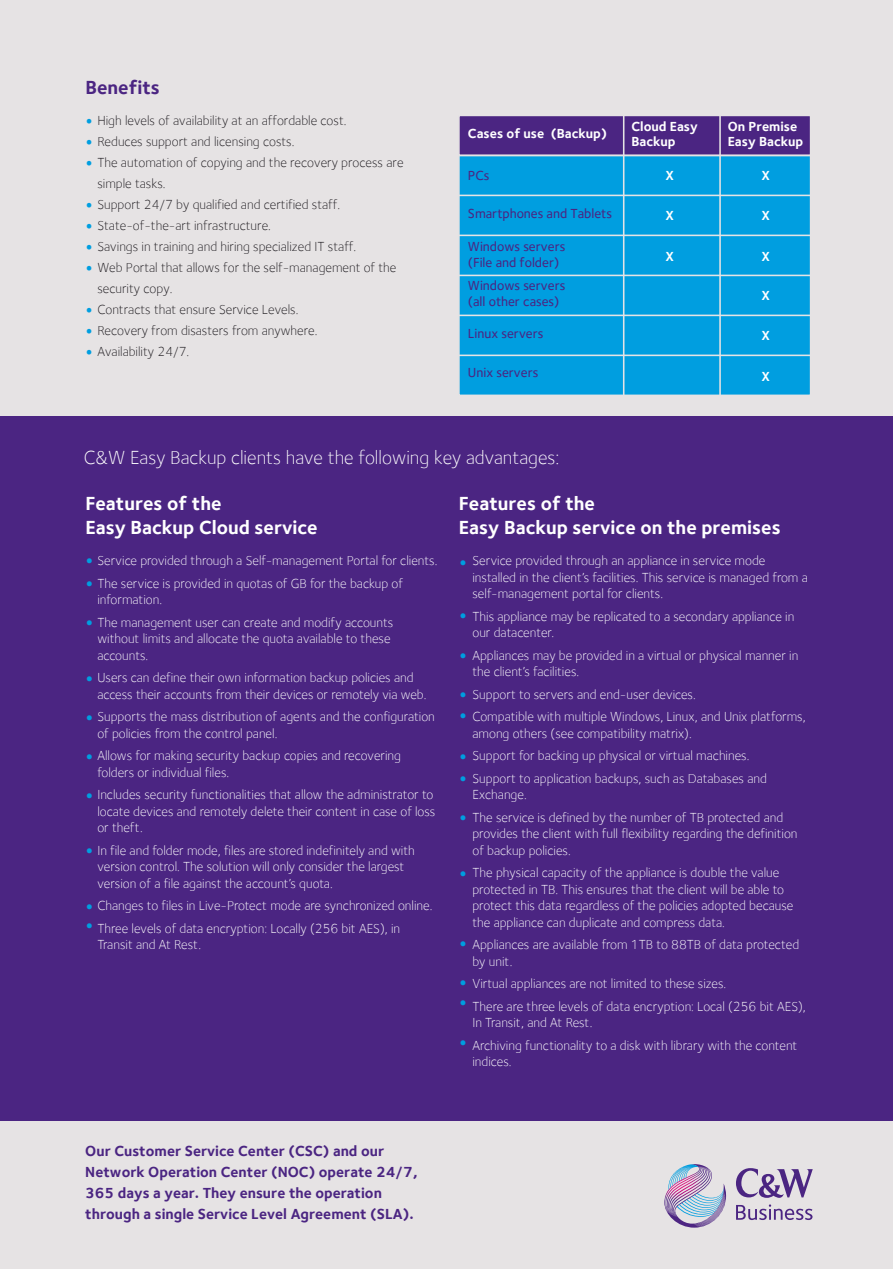
<style>
.page{position:relative;width:893px;height:1269px;background:#fff}
.page>*{position:absolute;margin:0;border:0;box-sizing:border-box;transform-origin:0 0}
.t1{font:500 22.5px/39px "Vista Sans OT";color:#009ee0}
.t2{font:500 21px/21px "Vista Sans OT";color:#009ee0;text-align:justify}
.t3{font:700 19.5px/24px "Foundry Sterling";color:#fff}
.t4{font:300 19.5px "Foundry Sterling";color:#fff}
.t5{font:700 19.5px "Foundry Sterling";color:#4b2582}
.t6{font:700 15px/21px "Foundry Sterling";color:#4b2582}
.t7{font:300 13.5px/16.5px "Foundry Sterling";color:#fff}
.t8{font:300 13.5px/21px "Foundry Sterling";color:#1a171c}
.t9{font:500 13.5px/16.5px "Foundry Sterling";color:#4b2582}
.t10{font:700 13.5px/15px "Foundry Sterling";color:#fff}
</style>
<div class="page">
<div style="left:0;top:1120px;width:893px;height:148px;background:#e6e3e4"></div>
<div style="left:0;top:0;width:893px;height:416px;background:#e6e3e4"></div>
<svg style="left:736px;top:1204px;width:76px;height:15px"></svg>
<svg style="left:736px;top:1168px;width:77px;height:29px"></svg>
<svg style="left:664px;top:1164px;width:62px;height:63px"></svg>
<div style="left:0;top:416px;width:893px;height:704px;background:#4b2582"></div>
<div style="left:458px;top:115px;width:353px;height:281px;background:#009ee0;border:2px solid #e6e3e4"></div>
<div style="left:458px;top:115px;width:353px;height:41px;background:#4b2582;border:2px solid #e6e3e4"></div>
<hr style="left:459px;top:354px;width:351px;height:2px;background:#e6e3e4">
<hr style="left:459px;top:314px;width:351px;height:2px;background:#e6e3e4">
<hr style="left:459px;top:274px;width:351px;height:2px;background:#e6e3e4">
<hr style="left:459px;top:234px;width:351px;height:2px;background:#e6e3e4">
<hr style="left:459px;top:194px;width:351px;height:2px;background:#e6e3e4">
<hr style="left:459px;top:155px;width:351px;height:1px;background:#e6e3e4">
<hr style="left:719px;top:115px;width:2px;height:280px;background:#e6e3e4">
<hr style="left:623px;top:115px;width:1px;height:280px;background:#e6e3e4">
<h3 class="t5" style="left:85px;top:76px;width:76px">Benefits</h3>
<p class="t8" style="left:97px;top:110px;width:308px">High levels of availability at an affordable cost.<br>Reduces support and licensing costs.<br>The automation of copying and the recovery process are simple tasks.<br>Support 24/7 by qualified and certified staff.<br>State-of-the-art infrastructure.<br>Savings in training and hiring specialized IT staff.<br>Web Portal that allows for the self-management of the security copy.<br>Contracts that ensure Service Levels.<br>Recovery from disasters from anywhere.<br>Availability 24/7.</p>
<h2 class="t2" style="left:85px;top:110px;width:9px">• • •</h2>
<h2 class="t2" style="left:85px;top:194px;width:9px">• • • •</h2>
<h2 class="t2" style="left:85px;top:299px;width:9px">• • •</h2>
<p class="t10" style="left:468px;top:126px;width:141px">Cases of use (Backup)</p>
<p class="t10" style="left:631px;top:119px;width:68px">Cloud Easy<br>Backup</p>
<p class="t10" style="left:665px;top:167px;width:10px">X</p>
<p class="t10" style="left:665px;top:208px;width:10px">X</p>
<p class="t10" style="left:665px;top:248px;width:10px">X</p>
<p class="t9" style="left:468px;top:167px;width:23px">PCs</p>
<p class="t9" style="left:468px;top:205px;width:145px">Smartphones and Tablets</p>
<p class="t9" style="left:468px;top:238px;width:99px">Windows servers (File and folder)</p>
<p class="t9" style="left:468px;top:277px;width:99px">Windows servers (all other cases)</p>
<p class="t9" style="left:468px;top:325px;width:77px">Linux servers</p>
<p class="t9" style="left:468px;top:364px;width:72px">Unix servers</p>
<h3 class="t4" style="left:84px;top:446px;width:477px">C&amp;W Easy Backup clients have the following key advantages:</h3>
<p class="t10" style="left:728px;top:119px;width:77px">On Premise<br>Easy Backup</p>
<p class="t10" style="left:761px;top:167px;width:10px">X</p>
<p class="t10" style="left:761px;top:208px;width:10px">X</p>
<p class="t10" style="left:761px;top:248px;width:10px">X</p>
<p class="t10" style="left:761px;top:287px;width:10px">X</p>
<p class="t10" style="left:761px;top:328px;width:10px">X</p>
<p class="t10" style="left:761px;top:368px;width:10px">X</p>
<h3 class="t3" style="left:85px;top:491px;width:234px">Features of the<br>Easy Backup Cloud service</h3>
<h3 class="t3" style="left:459px;top:491px;width:323px">Features of the<br>Easy Backup service on the premises</h3>
<p class="t7" style="left:97px;top:549px;width:342px;line-height:22.5px">Service provided through a Self-management Portal for clients.<br>The service is provided in quotas of GB for the backup of</p>
<p class="t7" style="left:97px;top:588px;width:297px;line-height:22.5px">information.<br>The management user can create and modify accounts</p>
<p class="t7" style="left:97px;top:630px;width:295px">without limits and allocate the quota available to these accounts.</p>
<p class="t7" style="left:97px;top:669px;width:331px">Users can define their own information backup policies and access their accounts from their devices or remotely via web.</p>
<p class="t7" style="left:97px;top:708px;width:339px">Supports the mass distribution of agents and the configuration of policies from the control panel.</p>
<p class="t7" style="left:97px;top:747px;width:305px">Allows for making security backup copies and recovering folders or individual files.</p>
<p class="t7" style="left:97px;top:786px;width:340px">Includes security functionalities that allow the administrator to locate devices and remotely delete their content in case of loss or theft.</p>
<p class="t7" style="left:97px;top:841px;width:319px">In file and folder mode, files are stored indefinitely and with version control. The solution will only consider the largest version of a file against the account’s quota.</p>
<p class="t7" style="left:97px;top:894px;width:336px;line-height:22.5px">Changes to files in Live-Protect mode are synchronized online.<br>Three levels of data encryption: Locally (256 bit AES), in</p>
<p class="t7" style="left:97px;top:936px;width:105px">Transit and At Rest.</p>
<h1 class="t1" style="left:86px;top:549px;width:9px;line-height:22.5px">• •</h1>
<h1 class="t1" style="left:86px;top:602px;width:9px">•</h1>
<h1 class="t1" style="left:86px;top:657px;width:9px;text-align:justify">• • • •</h1>
<h1 class="t1" style="left:86px;top:830px;width:9px">•</h1>
<h1 class="t1" style="left:86px;top:895px;width:9px;line-height:19.5px">• •</h1>
<p class="t7" style="left:472px;top:552px;width:337px">Service provided through an appliance in service mode installed in the client’s facilities. This service is managed from a self-management portal for clients.</p>
<p class="t7" style="left:472px;top:607px;width:323px">This appliance may be replicated to a secondary appliance in our datacenter.</p>
<p class="t7" style="left:472px;top:646px;width:327px">Appliances may be provided in a virtual or physical manner in the client’s facilities.</p>
<p class="t7" style="left:472px;top:682px;width:335px;line-height:22.5px">Support to servers and end-user devices.<br>Compatible with multiple Windows, Linux, and Unix platforms,</p>
<p class="t7" style="left:472px;top:721px;width:296px;line-height:22.5px">among others (see compatibility matrix).<br>Support for backing up physical or virtual machines.<br>Support to application backups, such as Databases and</p>
<p class="t7" style="left:472px;top:783px;width:312px;line-height:22.5px">Exchange.<br>The service is defined by the number of TB protected and</p>
<p class="t7" style="left:472px;top:825px;width:327px">provides the client with full flexibility regarding the definition of backup policies.</p>
<p class="t7" style="left:472px;top:864px;width:322px">The physical capacity of the appliance is double the value protected in TB. This ensures that the client will be able to protect this data regardless of the policies adopted because the appliance can duplicate and compress data.</p>
<p class="t7" style="left:472px;top:936px;width:328px">Appliances are available from 1TB to 88TB of data protected by unit.</p>
<p class="t7" style="left:472px;top:972px;width:335px;line-height:22.5px">Virtual appliances are not limited to these sizes.<br>There are three levels of data encryption: Local (256 bit AES),</p>
<p class="t7" style="left:472px;top:1011px;width:326px;line-height:22.5px">In Transit, and At Rest.<br>Archiving functionality to a disk with library with the content</p>
<p class="t7" style="left:472px;top:1053px;width:41px">indices.</p>
<h1 class="t1" style="left:459px;top:542px;width:9px">•</h1>
<h1 class="t1" style="left:459px;top:594px;width:9px;line-height:39.8px;text-align:justify">• • •</h1>
<h1 class="t1" style="left:459px;top:694px;width:9px;line-height:40.5px">• •</h1>
<h1 class="t1" style="left:459px;top:758px;width:9px">• •</h1>
<h1 class="t1" style="left:459px;top:852px;width:9px">•</h1>
<h1 class="t1" style="left:459px;top:923px;width:9px">• •</h1>
<h1 class="t1" style="left:459px;top:981px;width:9px;line-height:40.5px">• •</h1>
<p class="t6" style="left:85px;top:1140px;width:334px">Our Customer Service Center (CSC) and our Network Operation Center (NOC) operate 24/7, 365 days a year. They ensure the operation through a single Service Level Agreement (SLA).</p>
</div>
